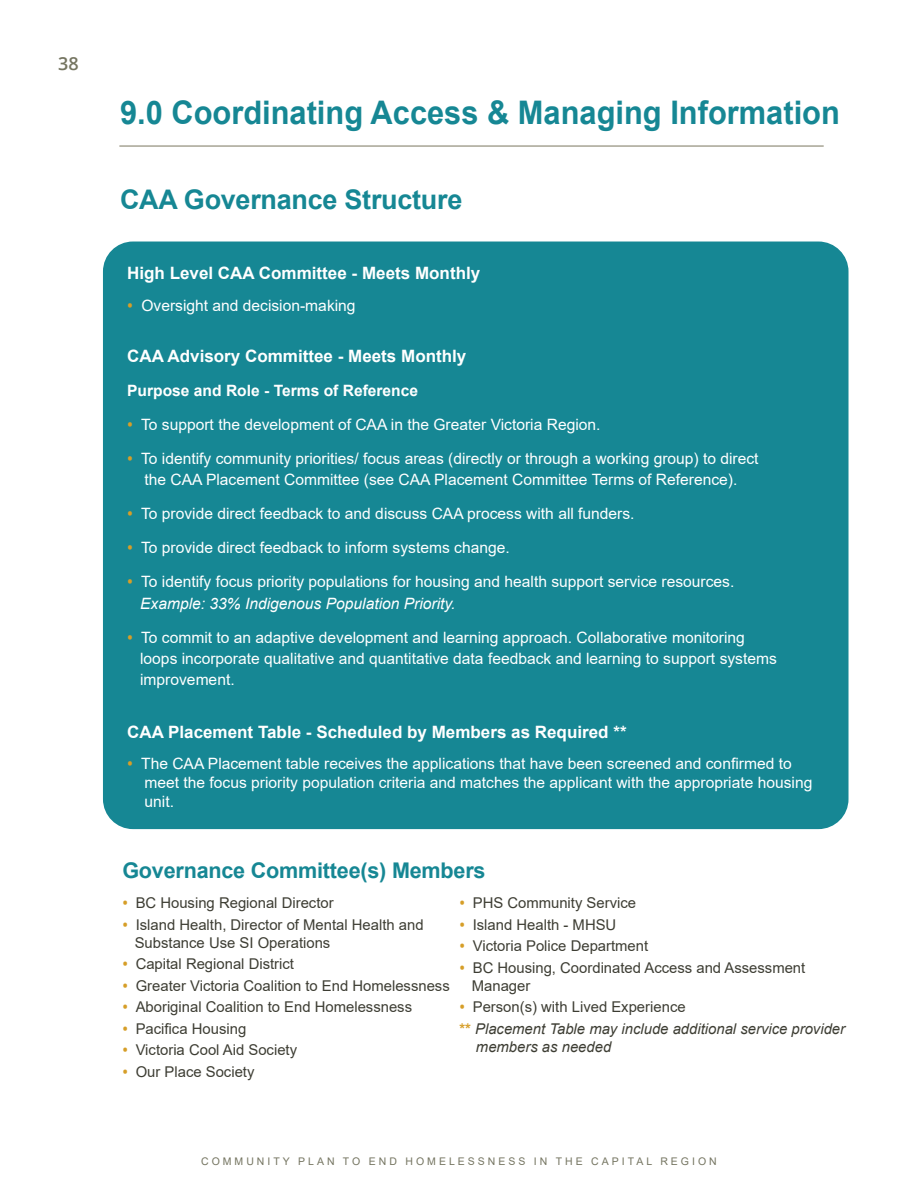
<style>
.page{position:relative;width:918px;height:1188px;background:#fff}
.page>*{position:absolute;margin:0;border:0;box-sizing:border-box;transform-origin:0 0}
.Page_Section_Title{font:700 32.55px "Arial";color:#168794;scale:.95 1}
.Body_Text{font:700 27px "Arial";letter-spacing:-.01em;color:#168794}
.Body_Text-2{font:700 21.6px "Arial";letter-spacing:-.01em;color:#168794}
.t1{font:600 18px "Open Sans";color:#757561}
.Body_Text-3{font:700 16.95px "Arial";color:#fff}
.Body_Text-4{font:15.6px/21.3px "Arial";color:#fff}
.Body_Text-5{font:700 15.6px "Arial";color:#fff}
.Paragraph_Style_3{font:14.85px/18.1px "Arial";color:#3d3d33}
.Paragraph_Style_3-2{font:italic 14.85px/18.1px "Arial";color:#3d3d33}
.t2{font:10.5px "Arial";letter-spacing:.285em;color:#757561}
.s1{font-family:"Open Sans";font-weight:600;color:#d69e28}
.s2{font-style:italic}
.s3{font-weight:700;font-style:normal;color:#d69e28}
</style>
<div class="page">
<hr style="left:119px;top:145px;width:705px;height:2px;background:#a7a494">
<div style="left:103px;top:242px;width:746px;height:587px;background:#168794;border-radius:30px"></div>
<p class="t1" style="left:58px;top:51px;width:22px">38</p>
<p class="Page_Section_Title" style="left:120px;top:90px;width:759px">9.0 Coordinating Access &amp; Managing Information</p>
<p class="Body_Text" style="left:120px;top:181px;width:344px">CAA Governance Structure</p>
<p class="Body_Text-3" style="left:127px;top:261px;width:355px">High Level CAA Committee - Meets Monthly</p>
<p class="Body_Text-4" style="left:127px;top:294px;width:230px"><span class="s1">•</span> Oversight and decision-making</p>
<p class="Body_Text-3" style="left:127px;top:344px;width:341px">CAA Advisory Committee - Meets Monthly</p>
<p class="Body_Text-5" style="left:127px;top:379px;width:293px">Purpose and Role - Terms of Reference</p>
<p class="Body_Text-4" style="left:127px;top:414px;width:475px"><span class="s1">•</span> To support the development of CAA in the Greater Victoria Region.</p>
<p class="Body_Text-4" style="left:127px;top:448px;width:633px;text-align:center"><span class="s1">•</span> To identify community priorities/ focus areas (directly or through a working group) to direct the CAA Placement Committee (see CAA Placement Committee Terms of Reference).</p>
<p class="Body_Text-4" style="left:127px;top:503px;width:509px"><span class="s1">•</span> To provide direct feedback to and discuss CAA process with all funders.</p>
<p class="Body_Text-4" style="left:127px;top:537px;width:384px"><span class="s1">•</span> To provide direct feedback to inform systems change.</p>
<p class="Body_Text-4" style="left:140px;top:571px;width:596px;text-indent:-13px"><span class="s1">•</span> To identify focus priority populations for housing and health support service resources.<br><span class="s2">Example: 33% Indigenous Population Priority.</span></p>
<p class="Body_Text-4" style="left:140px;top:626px;width:638px;text-indent:-13px"><span class="s1">•</span> To commit to an adaptive development and learning approach. Collaborative monitoring loops incorporate qualitative and quantitative data feedback and learning to support systems improvement.</p>
<p class="Body_Text-3" style="left:127px;top:720px;width:501px">CAA Placement Table - Scheduled by Members as Required **</p>
<p class="Body_Text-4" style="left:145px;top:754px;width:669px;line-height:18.8px;text-indent:-17px"><span class="s1">•</span> The CAA Placement table receives the applications that have been screened and confirmed to meet the focus priority population criteria and matches the applicant with the appropriate housing unit.</p>
<p class="Body_Text-2" style="left:122px;top:855px;width:365px">Governance Committee(s) Members</p>
<p class="Paragraph_Style_3" style="left:122px;top:894px;width:213px"><span class="s1">•</span> BC Housing Regional Director</p>
<p class="Paragraph_Style_3" style="left:135px;top:915px;width:290px;text-indent:-12px"><span class="s1">•</span> Island Health, Director of Mental Health and<br>Substance Use SI Operations</p>
<p class="Paragraph_Style_3" style="left:122px;top:955px;width:173px"><span class="s1">•</span> Capital Regional District</p>
<p class="Paragraph_Style_3" style="left:122px;top:976px;width:329px"><span class="s1">•</span> Greater Victoria Coalition to End Homelessness</p>
<p class="Paragraph_Style_3" style="left:122px;top:998px;width:291px"><span class="s1">•</span> Aboriginal Coalition to End Homelessness</p>
<p class="Paragraph_Style_3" style="left:122px;top:1019px;width:125px"><span class="s1">•</span> Pacifica Housing</p>
<p class="Paragraph_Style_3" style="left:122px;top:1041px;width:176px"><span class="s1">•</span> Victoria Cool Aid Society</p>
<p class="Paragraph_Style_3" style="left:122px;top:1062px;width:134px"><span class="s1">•</span> Our Place Society</p>
<p class="Paragraph_Style_3" style="left:459px;top:894px;width:178px"><span class="s1">•</span> PHS Community Service</p>
<p class="Paragraph_Style_3" style="left:459px;top:915px;width:158px"><span class="s1">•</span> Island Health - MHSU</p>
<p class="Paragraph_Style_3" style="left:459px;top:937px;width:190px"><span class="s1">•</span> Victoria Police Department</p>
<p class="Paragraph_Style_3" style="left:472px;top:958px;width:335px;text-indent:-12px"><span class="s1">•</span> BC Housing, Coordinated Access and Assessment<br>Manager</p>
<p class="Paragraph_Style_3" style="left:459px;top:998px;width:228px"><span class="s1">•</span> Person(s) with Lived Experience</p>
<p class="Paragraph_Style_3-2" style="left:476px;top:1020px;width:371px;text-indent:-17px"><span class="s3">**</span> Placement Table may include additional service provider members as needed</p>
<p class="t2" style="left:201px;top:1154px;width:517px">COMMUNITY PLAN TO END HOMELESSNESS IN THE CAPITAL REGION</p>
</div>
